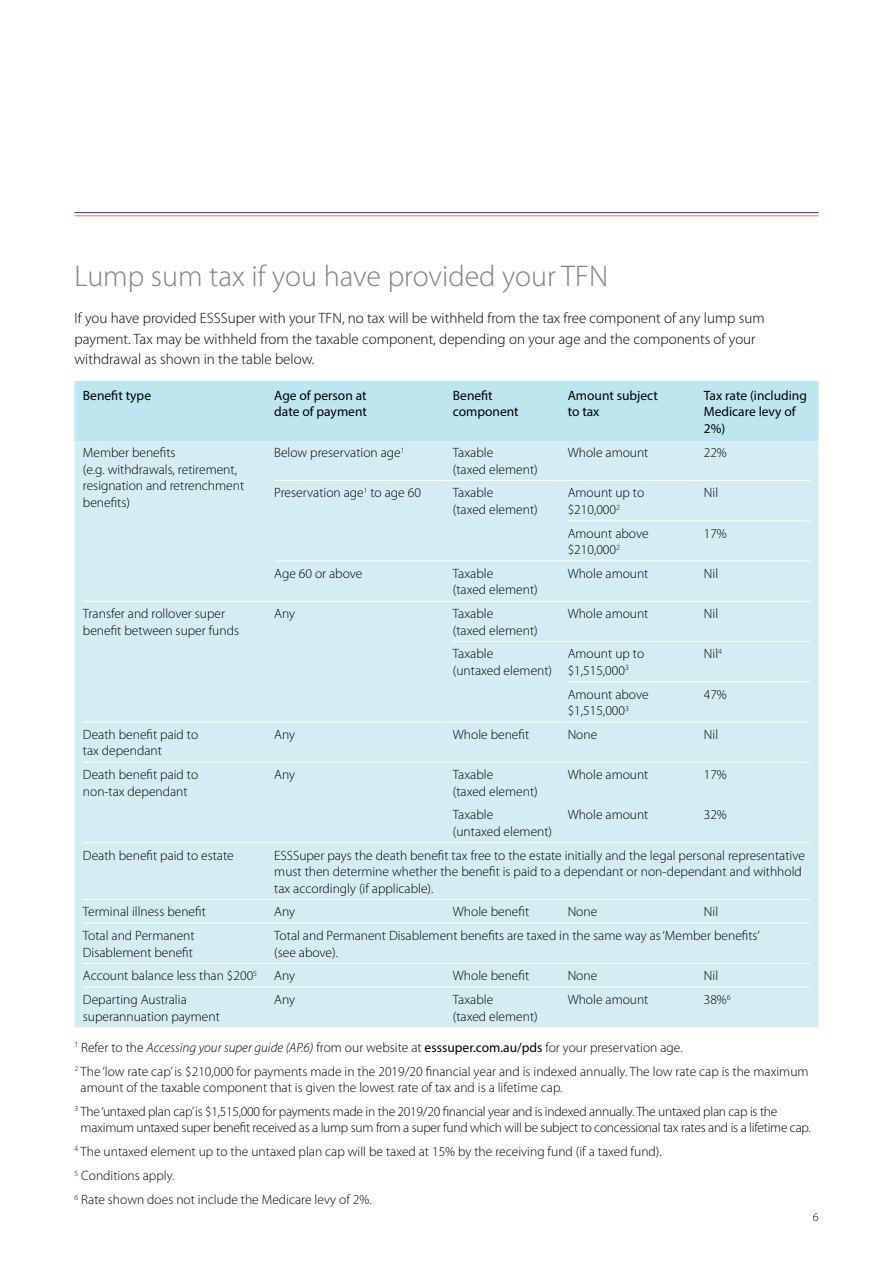
<style>
.page{position:relative;width:893px;height:1263px;background:#fff}
.page>*{position:absolute;margin:0;border:0;box-sizing:border-box;transform-origin:0 0}
.t1{font:300 30px "Myriad Pro";color:#808285}
.t2{font:300 15px/20.2px "Myriad Pro";color:#000}
.t3{font:300 13.5px/16.5px "Myriad Pro";color:#000}
.t4{font:300 13.5px/24.3px "Myriad Pro";letter-spacing:-.02em;color:#000}
.t5{font:13.5px/16.5px "Myriad Pro";color:#000}
.t6{font:300 12px "Myriad Pro";color:#000}
.s1{font-style:italic}
.s2{font-weight:400}
</style>
<div class="page">
<hr style="left:74px;top:212px;width:745px;height:1px;background:#4e2b8a">
<hr style="left:74px;top:215px;width:745px;height:1px;background:#f57e20">
<div style="left:74px;top:381px;width:745px;height:60px;background:#bee6ee"></div>
<div style="left:74px;top:441px;width:745px;height:586px;background:#d3edf3"></div>
<hr style="left:274px;top:480px;width:170px;height:1px;background:#fff">
<hr style="left:453px;top:480px;width:106px;height:1px;background:#fff">
<hr style="left:568px;top:480px;width:127px;height:1px;background:#fff">
<hr style="left:704px;top:480px;width:106px;height:1px;background:#fff">
<hr style="left:568px;top:520px;width:127px;height:1px;background:#fff">
<hr style="left:704px;top:520px;width:106px;height:1px;background:#fff">
<hr style="left:274px;top:561px;width:170px;height:1px;background:#fff">
<hr style="left:453px;top:561px;width:106px;height:1px;background:#fff">
<hr style="left:568px;top:561px;width:127px;height:1px;background:#fff">
<hr style="left:704px;top:561px;width:106px;height:1px;background:#fff">
<hr style="left:83px;top:601px;width:183px;height:1px;background:#fff">
<hr style="left:274px;top:601px;width:170px;height:1px;background:#fff">
<hr style="left:453px;top:601px;width:106px;height:1px;background:#fff">
<hr style="left:568px;top:601px;width:127px;height:1px;background:#fff">
<hr style="left:704px;top:601px;width:106px;height:1px;background:#fff">
<hr style="left:453px;top:641px;width:106px;height:1px;background:#fff">
<hr style="left:568px;top:641px;width:127px;height:1px;background:#fff">
<hr style="left:704px;top:641px;width:106px;height:1px;background:#fff">
<hr style="left:568px;top:681px;width:127px;height:1px;background:#fff">
<hr style="left:704px;top:681px;width:106px;height:1px;background:#fff">
<hr style="left:83px;top:722px;width:183px;height:1px;background:#fff">
<hr style="left:274px;top:722px;width:170px;height:1px;background:#fff">
<hr style="left:453px;top:722px;width:106px;height:1px;background:#fff">
<hr style="left:568px;top:722px;width:127px;height:1px;background:#fff">
<hr style="left:704px;top:722px;width:106px;height:1px;background:#fff">
<hr style="left:83px;top:762px;width:183px;height:1px;background:#fff">
<hr style="left:274px;top:762px;width:170px;height:1px;background:#fff">
<hr style="left:453px;top:762px;width:106px;height:1px;background:#fff">
<hr style="left:568px;top:762px;width:127px;height:1px;background:#fff">
<hr style="left:704px;top:762px;width:106px;height:1px;background:#fff">
<hr style="left:83px;top:842px;width:183px;height:1px;background:#fff">
<hr style="left:274px;top:842px;width:170px;height:1px;background:#fff">
<hr style="left:453px;top:842px;width:106px;height:1px;background:#fff">
<hr style="left:568px;top:842px;width:127px;height:1px;background:#fff">
<hr style="left:704px;top:842px;width:106px;height:1px;background:#fff">
<hr style="left:83px;top:899px;width:183px;height:1px;background:#fff">
<hr style="left:274px;top:899px;width:170px;height:1px;background:#fff">
<hr style="left:453px;top:899px;width:106px;height:1px;background:#fff">
<hr style="left:568px;top:899px;width:127px;height:1px;background:#fff">
<hr style="left:704px;top:899px;width:106px;height:1px;background:#fff">
<hr style="left:83px;top:923px;width:183px;height:1px;background:#fff">
<hr style="left:274px;top:923px;width:170px;height:1px;background:#fff">
<hr style="left:453px;top:923px;width:106px;height:1px;background:#fff">
<hr style="left:568px;top:923px;width:127px;height:1px;background:#fff">
<hr style="left:704px;top:923px;width:106px;height:1px;background:#fff">
<hr style="left:83px;top:963px;width:183px;height:1px;background:#fff">
<hr style="left:274px;top:963px;width:170px;height:1px;background:#fff">
<hr style="left:453px;top:963px;width:106px;height:1px;background:#fff">
<hr style="left:568px;top:963px;width:127px;height:1px;background:#fff">
<hr style="left:704px;top:963px;width:106px;height:1px;background:#fff">
<hr style="left:83px;top:987px;width:183px;height:1px;background:#fff">
<hr style="left:274px;top:987px;width:170px;height:1px;background:#fff">
<hr style="left:453px;top:987px;width:106px;height:1px;background:#fff">
<hr style="left:568px;top:987px;width:127px;height:1px;background:#fff">
<hr style="left:704px;top:987px;width:106px;height:1px;background:#fff">
<h1 class="t1" style="left:74px;top:260px;width:535px">Lump sum tax if you have provided your TFN</h1>
<p class="t2" style="left:74px;top:309px;width:692px">If you have provided ESSSuper with your TFN, no tax will be withheld from the tax free component of any lump sum payment. Tax may be withheld from the taxable component, depending on your age and the components of your withdrawal as shown in the table below.</p>
<p class="t5" style="left:83px;top:387px;width:70px">Benefit type</p>
<p class="t5" style="left:274px;top:387px;width:94px">Age of person at date of payment</p>
<p class="t5" style="left:453px;top:387px;width:67px">Benefit component</p>
<p class="t5" style="left:568px;top:387px;width:92px">Amount subject to tax</p>
<p class="t5" style="left:704px;top:387px;width:105px">Tax rate (including<br>Medicare levy of<br>2%)</p>
<p class="t3" style="left:83px;top:445px;width:163px">Member benefits<br>(e.g. withdrawals, retirement, resignation and retrenchment benefits)</p>
<p class="t3" style="left:274px;top:445px;width:132px">Below preservation age<sup>1</sup></p>
<p class="t3" style="left:453px;top:445px;width:86px">Taxable<br>(taxed element)</p>
<p class="t3" style="left:568px;top:445px;width:82px">Whole amount</p>
<p class="t3" style="left:704px;top:445px;width:25px">22%</p>
<p class="t3" style="left:274px;top:485px;width:148px">Preservation age<sup>1</sup> to age 60</p>
<p class="t3" style="left:453px;top:485px;width:86px">Taxable<br>(taxed element)</p>
<p class="t3" style="left:568px;top:485px;width:78px">Amount up to $210,000<sup>2</sup></p>
<p class="t3" style="left:704px;top:485px;width:16px">Nil</p>
<p class="t3" style="left:568px;top:525px;width:82px">Amount above $210,000<sup>2</sup></p>
<p class="t3" style="left:704px;top:525px;width:25px">17%</p>
<p class="t3" style="left:274px;top:565px;width:90px">Age 60 or above</p>
<p class="t3" style="left:453px;top:565px;width:86px">Taxable<br>(taxed element)</p>
<p class="t3" style="left:568px;top:565px;width:82px">Whole amount</p>
<p class="t3" style="left:704px;top:565px;width:16px">Nil</p>
<p class="t3" style="left:83px;top:606px;width:158px">Transfer and rollover super benefit between super funds</p>
<p class="t3" style="left:274px;top:606px;width:22px">Any</p>
<p class="t3" style="left:453px;top:606px;width:86px">Taxable<br>(taxed element)</p>
<p class="t3" style="left:568px;top:606px;width:82px">Whole amount</p>
<p class="t3" style="left:704px;top:606px;width:16px">Nil</p>
<p class="t3" style="left:453px;top:646px;width:101px">Taxable<br>(untaxed element)</p>
<p class="t3" style="left:568px;top:646px;width:78px">Amount up to $1,515,000<sup>3</sup></p>
<p class="t3" style="left:704px;top:646px;width:20px">Nil<sup>4</sup></p>
<p class="t3" style="left:568px;top:686px;width:82px">Amount above $1,515,000<sup>3</sup></p>
<p class="t3" style="left:704px;top:686px;width:25px">47%</p>
<p class="t3" style="left:83px;top:726px;width:117px">Death benefit paid to tax dependant</p>
<p class="t3" style="left:274px;top:726px;width:22px">Any</p>
<p class="t3" style="left:453px;top:726px;width:78px">Whole benefit</p>
<p class="t3" style="left:568px;top:726px;width:31px">None</p>
<p class="t3" style="left:704px;top:726px;width:16px">Nil</p>
<p class="t3" style="left:83px;top:767px;width:117px">Death benefit paid to non-tax dependant</p>
<p class="t3" style="left:274px;top:767px;width:22px">Any</p>
<p class="t3" style="left:453px;top:767px;width:86px">Taxable<br>(taxed element)</p>
<p class="t3" style="left:568px;top:767px;width:82px">Whole amount</p>
<p class="t3" style="left:704px;top:767px;width:25px">17%</p>
<p class="t3" style="left:453px;top:807px;width:101px">Taxable<br>(untaxed element)</p>
<p class="t3" style="left:568px;top:807px;width:82px">Whole amount</p>
<p class="t3" style="left:704px;top:807px;width:25px">32%</p>
<p class="t3" style="left:83px;top:847px;width:152px">Death benefit paid to estate</p>
<p class="t3" style="left:274px;top:847px;width:532px">ESSSuper pays the death benefit tax free to the estate initially and the legal personal representative must then determine whether the benefit is paid to a dependant or non-dependant and withhold tax accordingly (if applicable).</p>
<p class="t3" style="left:83px;top:904px;width:124px">Terminal illness benefit</p>
<p class="t3" style="left:274px;top:904px;width:22px">Any</p>
<p class="t3" style="left:453px;top:904px;width:78px">Whole benefit</p>
<p class="t3" style="left:568px;top:904px;width:31px">None</p>
<p class="t3" style="left:704px;top:904px;width:16px">Nil</p>
<p class="t3" style="left:83px;top:927px;width:113px">Total and Permanent<br>Disablement benefit</p>
<p class="t3" style="left:274px;top:927px;width:487px">Total and Permanent Disablement benefits are taxed in the same way as ‘Member benefits’ (see above).</p>
<p class="t3" style="left:83px;top:968px;width:176px">Account balance less than $200<sup>5</sup></p>
<p class="t3" style="left:274px;top:968px;width:22px">Any</p>
<p class="t3" style="left:453px;top:968px;width:78px">Whole benefit</p>
<p class="t3" style="left:568px;top:968px;width:31px">None</p>
<p class="t3" style="left:704px;top:968px;width:16px">Nil</p>
<p class="t3" style="left:83px;top:991px;width:138px">Departing Australia superannuation payment</p>
<p class="t3" style="left:274px;top:991px;width:22px">Any</p>
<p class="t3" style="left:453px;top:991px;width:86px">Taxable<br>(taxed element)</p>
<p class="t3" style="left:568px;top:991px;width:82px">Whole amount</p>
<p class="t3" style="left:704px;top:991px;width:28px">38%<sup>6</sup></p>
<p class="t3" style="left:74px;top:1035px;width:736px;line-height:24.3px"><sup>1</sup> Refer to the <span class="s1">Accessing your super guide (AP.6)</span> from our website at <span class="s2">esssuper.com.au/pds</span> for your preservation age.<br><sup>2</sup> The ‘low rate cap’ is $210,000 for payments made in the 2019/20 financial year and is indexed annually. The low rate cap is the maximum</p>
<p class="t4" style="left:74px;top:1075px;width:704px;text-indent:6px">amount of the taxable component that is given the lowest rate of tax and is a lifetime cap.<br><sup>3</sup> The ‘untaxed plan cap’ is $1,515,000 for payments made in the 2019/20 financial year and is indexed annually. The untaxed plan cap is the</p>
<p class="t3" style="left:74px;top:1115px;width:738px;line-height:24.3px;text-indent:6px">maximum untaxed super benefit received as a lump sum from a super fund which will be subject to concessional tax rates and is a lifetime cap.<br><sup>4</sup> The untaxed element up to the untaxed plan cap will be taxed at 15% by the receiving fund (if a taxed fund).<br><sup>5</sup> Conditions apply.<br><sup>6</sup> Rate shown does not include the Medicare levy of 2%.</p>
<p class="t6" style="left:813px;top:1210px;width:7px">6</p>
</div>
